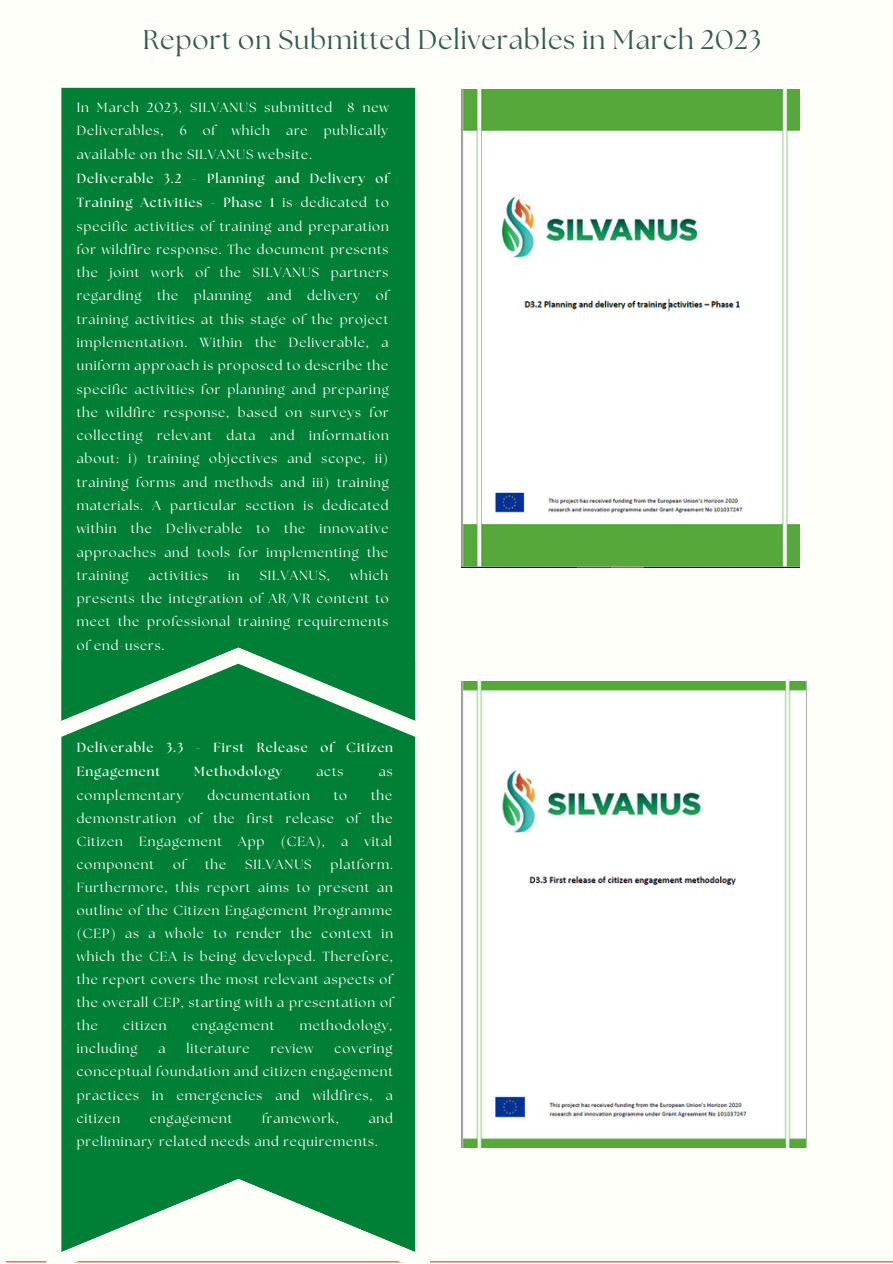
<style>
.page{position:relative;width:893px;height:1264px;background:#fff}
.page>*{position:absolute;margin:0;border:0;box-sizing:border-box;transform-origin:0 0}
.t1{font:27px "The Seasons";letter-spacing:.03em;color:#325c52}
.t2{font:13.2px/23.4px "The Seasons";letter-spacing:.07em;color:#fffff9;text-align:justify}
.t3{font:700 13.2px/24.2px "The Seasons";letter-spacing:.07em;color:#fffff9}
.s1{font-weight:700}
</style>
<div class="page">
<div style="left:0;top:0;width:892px;height:1262px;background:#fffff9"></div>
<hr style="left:6px;top:1261px;width:886px;height:1px;background:#b64f30">
<svg style="left:46px;top:743px;width:383px;height:519px;fill:#008037"></svg>
<div style="left:61px;top:87px;width:355px;height:656px;background:#008037"></div>
<img style="left:461px;top:89px;width:338px;height:478px">
<img style="left:461px;top:681px;width:345px;height:466px">
<p class="t1" style="left:143px;top:27px;width:620px">Report on Submitted Deliverables in March 2023</p>
<p class="t2" style="left:77px;top:97px;width:313px">In March 2023, SILVANUS submitted 8 new Deliverables, 6 of which are publically available on the SILVANUS website.</p>
<p class="t2" style="left:77px;top:168px;width:314px"><span class="s1">Deliverable 3.2 - Planning and Delivery of Training Activities - Phase 1</span> is dedicated to specific activities of training and preparation for wildfire response. The document presents the joint work of the SILVANUS partners regarding the planning and delivery of training activities at this stage of the project implementation. Within the Deliverable, a uniform approach is proposed to describe the specific activities for planning and preparing the wildfire response, based on surveys for collecting relevant data and information about: i) training objectives and scope, ii) training forms and methods and iii) training materials. A particular section is dedicated within the Deliverable to the innovative approaches and tools for implementing the training</p>
<p class="t2" style="left:77px;top:564px;width:313px;text-indent:273px">which presents the integration of AR/VR content to meet the professional training requirements of end-users.</p>
<p class="t2" style="left:148px;top:564px;width:61px">activities</p>
<p class="t2" style="left:228px;top:564px;width:13px">in</p>
<p class="t2" style="left:260px;top:564px;width:72px">SILVANUS,</p>
<p class="t3" style="left:77px;top:735px;width:318px">Deliverable 3.3 - First Release of Citizen<br>Engagement</p>
<p class="t3" style="left:194px;top:759px;width:89px">Methodology</p>
<p class="t2" style="left:316px;top:760px;width:29px">acts</p>
<p class="t2" style="left:379px;top:760px;width:15px">as</p>
<p class="t2" style="left:77px;top:784px;width:108px">complementary</p>
<p class="t2" style="left:207px;top:784px;width:104px">documentation</p>
<p class="t2" style="left:334px;top:784px;width:15px">to</p>
<p class="t2" style="left:77px;top:784px;width:317px;text-indent:294px">the demonstration of the first release of the Citizen Engagement App (CEA), a vital component</p>
<p class="t2" style="left:77px;top:853px;width:318px;text-indent:254px">platform.<br>Furthermore, this report aims to present an outline of the Citizen Engagement Programme (CEP) as a whole to render the context in which the CEA is being developed. Therefore, the report covers the most relevant aspects of the overall CEP, starting with a presentation of the</p>
<p class="t2" style="left:173px;top:853px;width:14px">of</p>
<p class="t2" style="left:205px;top:853px;width:23px">the</p>
<p class="t2" style="left:245px;top:853px;width:68px">SILVANUS</p>
<p class="t2" style="left:123px;top:1014px;width:45px">citizen</p>
<p class="t2" style="left:192px;top:1014px;width:84px">engagement</p>
<p class="t2" style="left:300px;top:1014px;width:94px">methodology,</p>
<p class="t2" style="left:77px;top:1037px;width:62px">including</p>
<p class="t2" style="left:158px;top:1037px;width:8px">a</p>
<p class="t2" style="left:186px;top:1037px;width:65px">literature</p>
<p class="t2" style="left:271px;top:1037px;width:44px">review</p>
<p class="t2" style="left:77px;top:1038px;width:318px;text-indent:258px">covering conceptual foundation and citizen engagement practices in emergencies and wildfires, a citizen</p>
<p class="t2" style="left:77px;top:1107px;width:317px;text-indent:292px">and preliminary related needs and requirements.</p>
<p class="t2" style="left:150px;top:1107px;width:84px">engagement</p>
<p class="t2" style="left:262px;top:1107px;width:78px">framework,</p>
</div>
